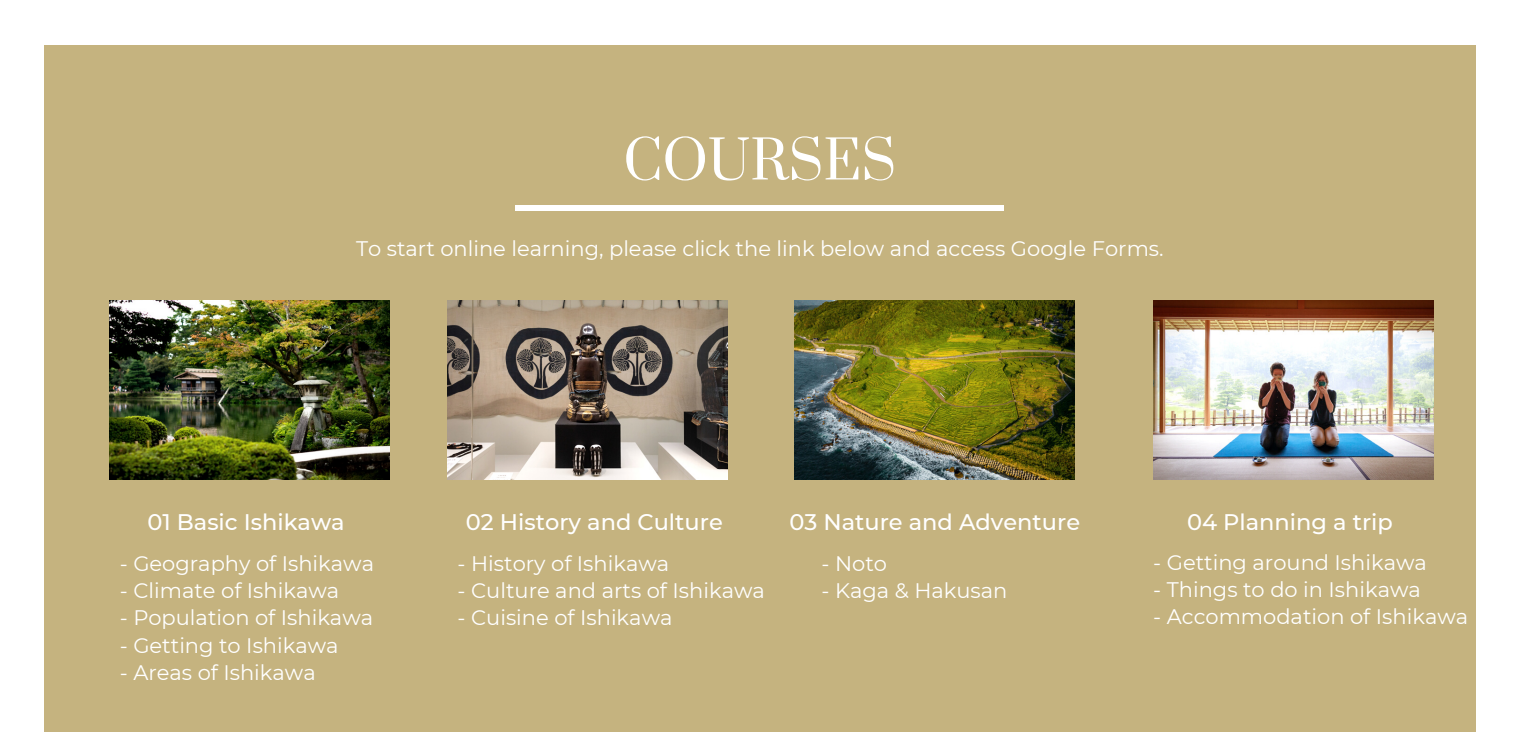
<style>
.page{position:relative;width:1519px;height:732px;background:#fff}
.page>*{position:absolute;margin:0;border:0;box-sizing:border-box;transform-origin:0 0}
.t1{font:52.5px "Prata";color:#fff}
.t2{font:500 22.5px "Montserrat";color:#fff}
.t3{font:21px "Montserrat";color:#fff}
</style>
<div class="page">
<div style="left:44px;top:45px;width:1432px;height:686px;background:#c5b37f"></div>
<div style="left:516px;top:205px;width:488px;height:6px;background:#fff"></div>
<img style="left:109px;top:301px;width:281px;height:178px">
<img style="left:447px;top:301px;width:280px;height:178px">
<img style="left:794px;top:301px;width:281px;height:178px">
<img style="left:1153px;top:301px;width:280px;height:178px">
<h1 class="t1" style="left:623px;top:127px;width:274px">COURSES</h1>
<p class="t3" style="left:356px;top:235px;width:809px">To start online learning, please click the link below and access Google Forms.</p>
<p class="t2" style="left:147px;top:507px;width:199px">01 Basic Ishikawa</p>
<p class="t3" style="left:120px;top:550px;width:256px">- Geography of Ishikawa</p>
<p class="t3" style="left:120px;top:577px;width:221px">- Climate of Ishikawa</p>
<p class="t3" style="left:120px;top:605px;width:255px">- Population of Ishikawa</p>
<p class="t3" style="left:120px;top:632px;width:220px">- Getting to Ishikawa</p>
<p class="t3" style="left:120px;top:659px;width:197px">- Areas of Ishikawa</p>
<p class="t2" style="left:466px;top:507px;width:258px">02 History and Culture</p>
<p class="t3" style="left:458px;top:550px;width:213px">- History of Ishikawa</p>
<p class="t3" style="left:458px;top:577px;width:309px">- Culture and arts of Ishikawa</p>
<p class="t3" style="left:458px;top:605px;width:216px">- Cuisine of Ishikawa</p>
<p class="t2" style="left:789px;top:507px;width:292px">03 Nature and Adventure</p>
<p class="t2" style="left:1187px;top:507px;width:207px">04 Planning a trip</p>
<p class="t3" style="left:1153px;top:549px;width:275px">- Getting around Ishikawa</p>
<p class="t3" style="left:1153px;top:576px;width:269px">- Things to do in Ishikawa</p>
<p class="t3" style="left:1153px;top:603px;width:316px">- Accommodation of Ishikawa</p>
<p class="t3" style="left:822px;top:550px;width:67px">- Noto</p>
<p class="t3" style="left:822px;top:577px;width:187px">- Kaga &amp; Hakusan</p>
</div>
